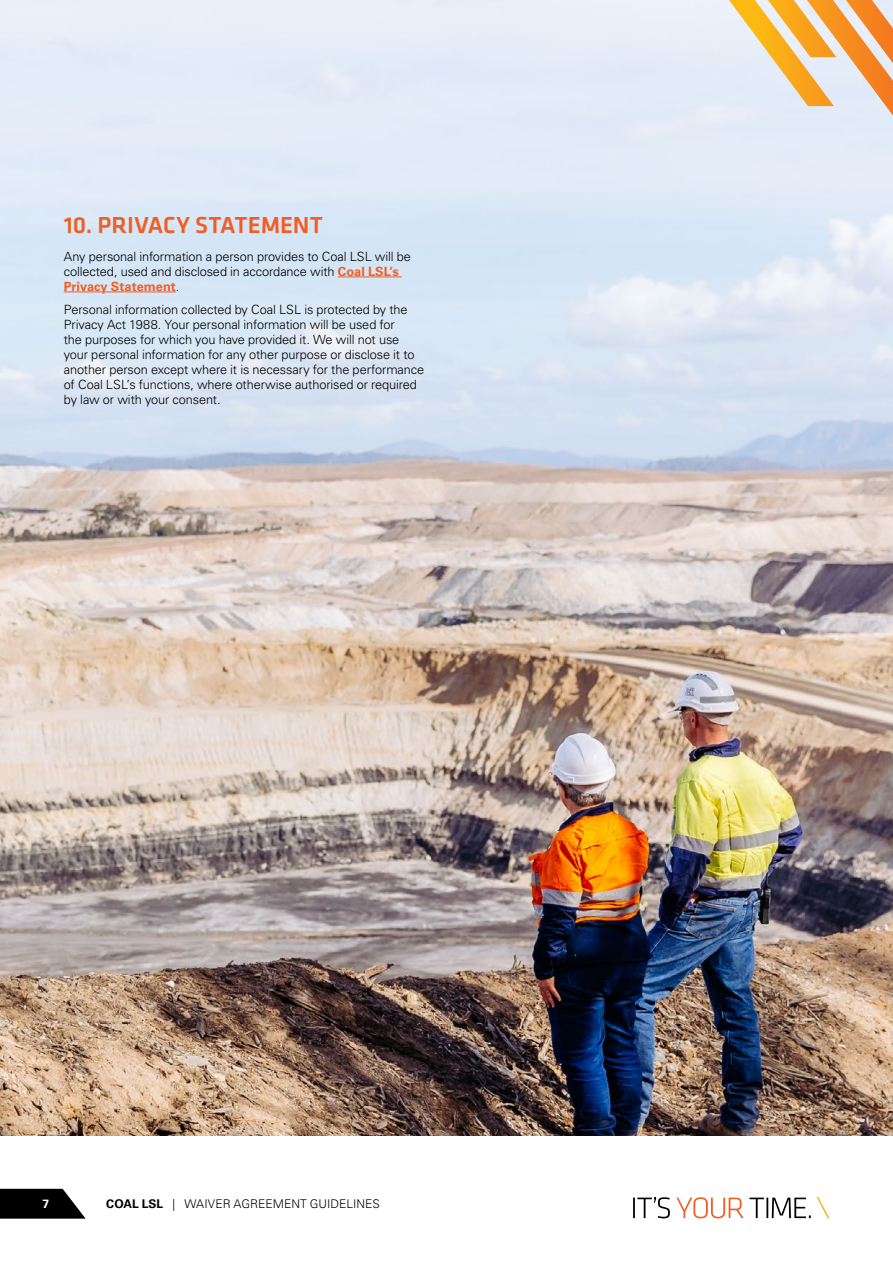
<style>
.page{position:relative;width:893px;height:1263px;background:#fff}
.page>*{position:absolute;margin:0;border:0;box-sizing:border-box;transform-origin:0 0}
.t1{font:500 24px "Klavika";color:#f15d22}
.Bullets{font:300 12.75px/15px "Univers";letter-spacing:-.01em;color:#000}
.t2{font:300 12px "Univers";color:#000}
.t3{font:700 12px "Univers";color:#fff}
.s1{font-weight:700;color:#f15d22}
.s2{font-weight:700}
</style>
<div class="page">
<svg style="left:0;top:1189px;width:85px;height:29px;background:#212121"></svg>
<svg style="left:676px;top:1196px;width:153px;height:23px"></svg>
<svg style="left:633px;top:1197px;width:37px;height:21px"></svg>
<img style="left:0;top:0;width:893px;height:1135px">
<hr style="left:338px;top:277px;width:64px;height:1px;background:#f15d22">
<hr style="left:64px;top:292px;width:112px;height:1px;background:#f15d22">
<svg style="left:729px;top:0;width:164px;height:116px;background:#ecc99c"></svg>
<h1 class="t1" style="left:64px;top:212px;width:261px">10. PRIVACY STATEMENT</h1>
<p class="Bullets" style="left:64px;top:249px;width:349px">Any personal information a person provides to Coal LSL will be collected, used and disclosed in accordance with <span class="s1">Coal LSL’s<br>Privacy Statement</span>.</p>
<p class="Bullets" style="left:64px;top:302px;width:362px">Personal information collected by Coal LSL is protected by the Privacy Act 1988. Your personal information will be used for<br>the purposes for which you have provided it. We will not use your personal information for any other purpose or disclose it to another person except where it is necessary for the performance of Coal LSL’s functions, where otherwise authorised or required by law or with your consent.</p>
<p class="t3" style="left:43px;top:1197px;width:8px">7</p>
<p class="t2" style="left:106px;top:1197px;width:275px"><span class="s2">COAL LSL</span> | WAIVER AGREEMENT GUIDELINES</p>
</div>
